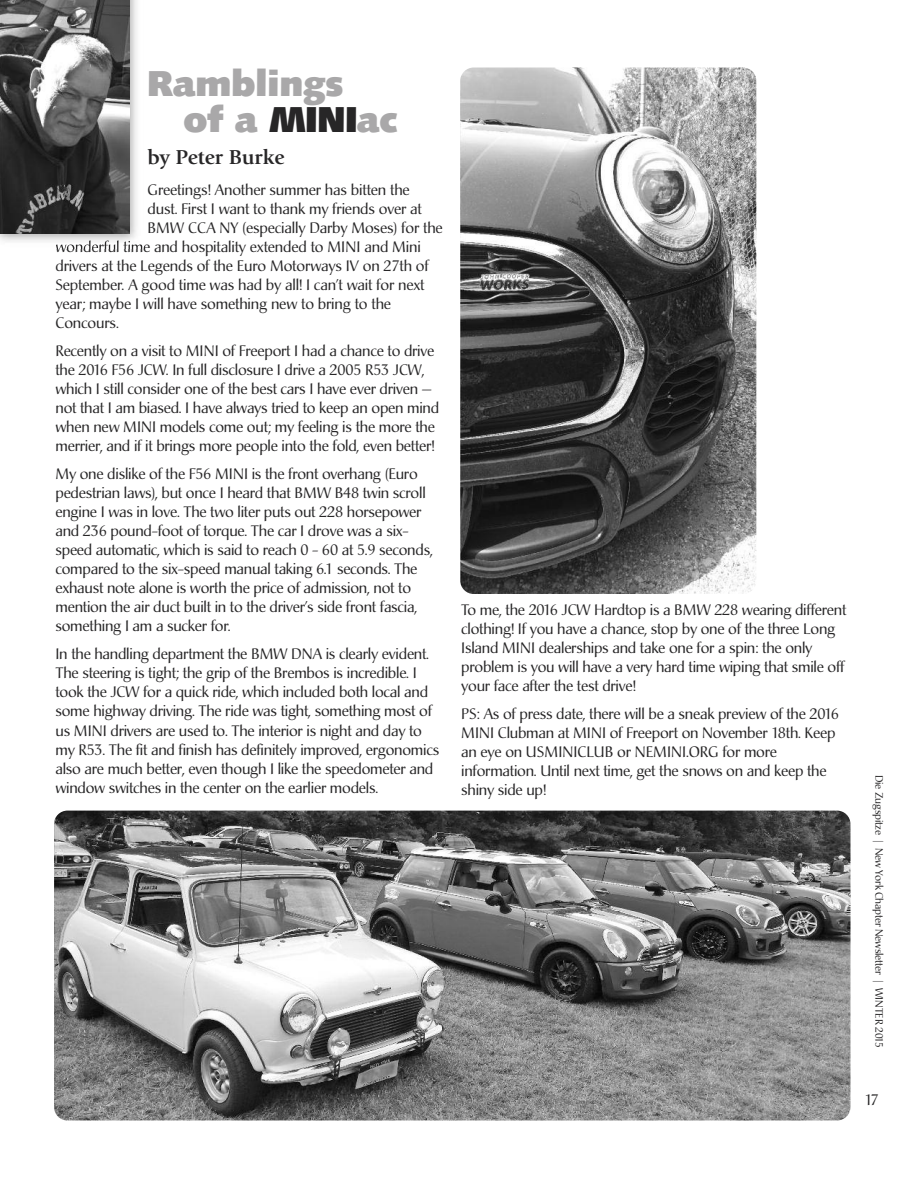
<style>
.page{position:relative;width:918px;height:1188px;background:#fff}
.page>*{position:absolute;margin:0;border:0;box-sizing:border-box;transform-origin:0 0}
.t1{font:900 36px/36px "Syntax";color:#a9a8a9}
.t2{font:700 21px "Giovanni";color:#272627}
.t3{font:15px/19px "Christiana";letter-spacing:-.015em;color:#272627}
.t4{font:10.5px "Christiana";letter-spacing:-.015em;color:#272627}
.s1{color:#272627}
</style>
<div class="page">
<img style="left:0;top:0;width:145px;height:249px">
<img style="left:56px;top:240px;width:63px;height:9px">
<img style="left:0;top:0;width:130px;height:234px">
<img style="left:460px;top:68px;width:296px;height:526px;border-radius:14px">
<img style="left:54px;top:811px;width:796px;height:309px;border-radius:14px">
<h1 class="t1" style="left:184px;top:69px;width:215px;text-indent:-36px">Ramblings<br>of a <span class="s1">MINI</span>ac</h1>
<h2 class="t2" style="left:148px;top:149px;width:138px">by Peter Burke</h2>
<p class="t3" style="left:148px;top:182px;width:264px">Greetings! Another summer has bitten the</p>
<p class="t3" style="left:148px;top:201px;width:276px">dust. First I want to thank my friends over at</p>
<p class="t3" style="left:148px;top:220px;width:297px">BMW CCA NY (especially Darby Moses) for the</p>
<p class="t3" style="left:55px;top:239px;width:367px">wonderful time and hospitality extended to MINI and Mini</p>
<p class="t3" style="left:55px;top:258px;width:375px">drivers at the Legends of the Euro Motorways IV on 27th of</p>
<p class="t3" style="left:55px;top:277px;width:371px">September. A good time was had by all! I can’t wait for next</p>
<p class="t3" style="left:55px;top:296px;width:337px">year; maybe I will have something new to bring to the</p>
<p class="t3" style="left:55px;top:315px;width:65px">Concours.</p>
<p class="t3" style="left:55px;top:343px;width:385px">Recently on a visit to MINI of Freeport I had a chance to drive the 2016 F56 JCW. In full disclosure I drive a 2005 R53 JCW, which I still consider one of the best cars I have ever driven — not that I am biased. I have always tried to keep an open mind when new MINI models come out; my feeling is the more the merrier, and if it brings more people into the fold, even better!</p>
<p class="t3" style="left:55px;top:466px;width:379px">My one dislike of the F56 MINI is the front overhang (Euro pedestrian laws), but once I heard that BMW B48 twin scroll engine I was in love. The two liter puts out 228 horsepower and 236 pound-foot of torque. The car I drove was a six&shy;speed automatic, which is said to reach 0 - 60 at 5.9 seconds, compared to the six-speed manual taking 6.1 seconds. The exhaust note alone is worth the price of admission, not to mention the air duct built in to the driver’s side front fascia, something I am a sucker for.</p>
<p class="t3" style="left:55px;top:646px;width:385px">In the handling department the BMW DNA is clearly evident.<br>The steering is tight; the grip of the Brembos is incredible. I took the JCW for a quick ride, which included both local and some highway driving. The ride was tight, something most of us MINI drivers are used to. The interior is night and day to my R53. The fit and finish has definitely improved, ergonomics also are much better, even though I like the speedometer and window switches in the center on the earlier models.</p>
<p class="t3" style="left:461px;top:601px;width:387px">To me, the 2016 JCW Hardtop is a BMW 228 wearing different clothing! If you have a chance, stop by one of the three Long Island MINI dealerships and take one for a spin: the only problem is you will have a very hard time wiping that smile off your face after the test drive!</p>
<p class="t3" style="left:461px;top:706px;width:379px">PS: As of press date, there will be a sneak preview of the 2016<br>MINI Clubman at MINI of Freeport on November 18th. Keep an eye on USMINICLUB or NEMINI.ORG for more information. Until next time, get the snows on and keep the shiny side up!</p>
<p class="t4" style="left:883px;top:775px;width:274px;rotate:90deg">Die Zugspitze | New York Chapter Newsletter | WINTER 2015</p>
<p class="t3" style="left:864px;top:1092px;width:16px">17</p>
</div>
